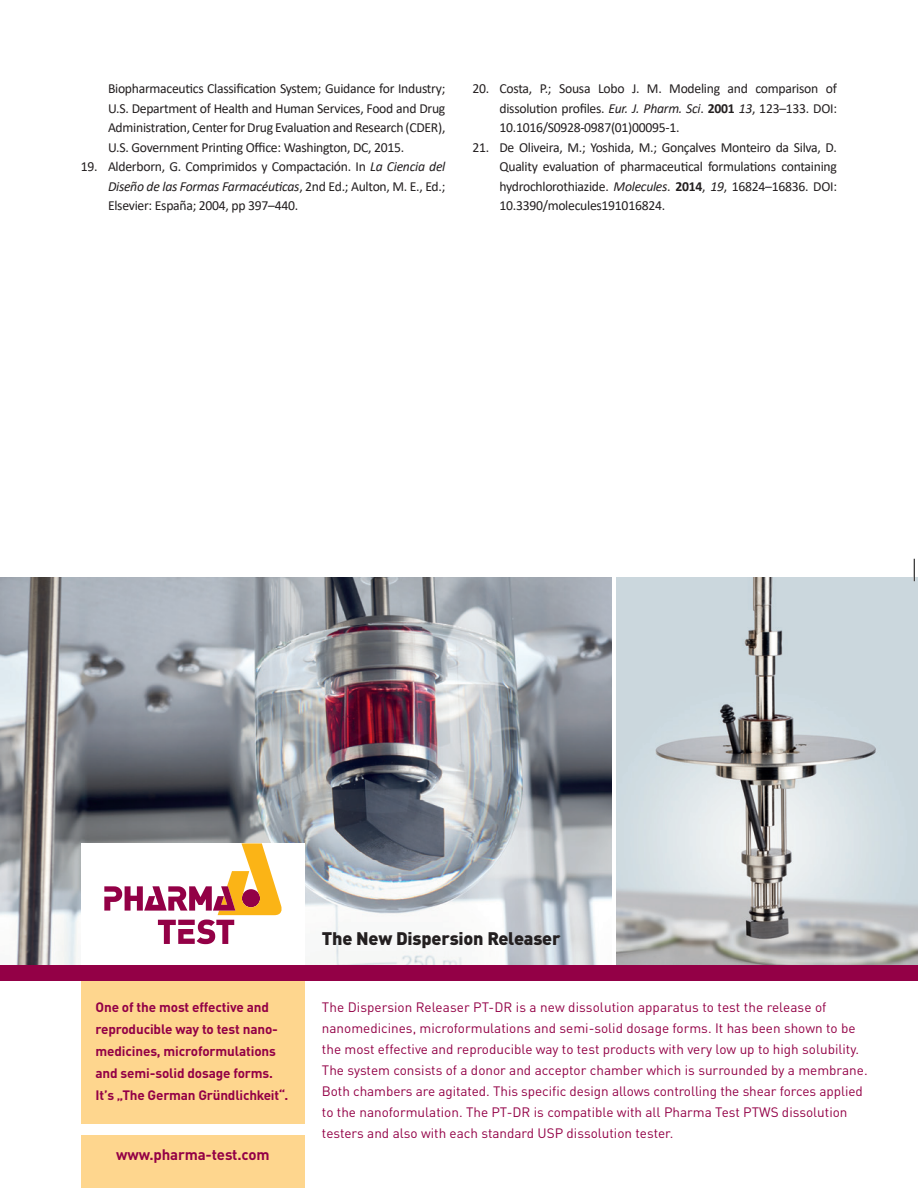
<style>
.page{position:relative;width:918px;height:1188px;background:#fff}
.page>*{position:absolute;margin:0;border:0;box-sizing:border-box;transform-origin:0 0}
.t1{font:900 18px "DIN Pro";letter-spacing:-.01em;color:#231f20}
.t2{font:700 15px "DIN Pro";letter-spacing:-.01em;color:#930046}
.t3{font:13.8px/19.5px "Calibri";letter-spacing:-.02em;color:#231f20;text-align:justify}
.t4{font:13.5px/21px "DIN Pro";color:#930046}
.t5{font:700 13.5px/22.2px "DIN Pro";letter-spacing:-.01em;color:#930046}
.s1{font-style:italic}
.s2{font-weight:700}
</style>
<div class="page">
<img style="left:0;top:577px;width:611px;height:388px">
<svg style="left:81px;top:843px;width:224px;height:122px"></svg>
<div style="left:81px;top:981px;width:224px;height:143px;background:#fed68e"></div>
<div style="left:81px;top:1136px;width:224px;height:52px;background:#fed68e"></div>
<div style="left:0;top:965px;width:918px;height:16px;background:#930046"></div>
<img style="left:617px;top:577px;width:301px;height:388px">
<hr style="left:913px;top:559px;width:2px;height:22px;background:#fff">
<svg style="left:914px;top:558px;width:4px;height:23px"></svg>
<p class="t3" style="left:108px;top:79px;width:339px">Biopharmaceutics Classification System; Guidance for Industry; U.S. Department of Health and Human Services, Food and Drug Administration, Center for Drug Evaluation and Research (CDER), U.S. Government Printing Office: Washington, DC, 2015.</p>
<p class="t3" style="left:108px;top:157px;width:339px;text-indent:-27px">19. Alderborn, G. Comprimidos y Compactación. In <span class="s1">La Ciencia del Diseño de las Formas Farmacéuticas</span>, 2nd Ed.; Aulton, M. E., Ed.; Elsevier: España; 2004, pp 397–440.</p>
<p class="t3" style="left:500px;top:79px;width:339px;text-indent:-27px">20. Costa, P.; Sousa Lobo J. M. Modeling and comparison of dissolution profiles. <span class="s1">Eur. J. Pharm. Sci</span>. <span class="s2">2001</span> <span class="s1">13</span>, 123–133. DOI:<br>10.1016/S0928-0987(01)00095-1.</p>
<p class="t3" style="left:500px;top:137px;width:339px;text-indent:-27px">21. De Oliveira, M.; Yoshida, M.; Gonçalves Monteiro da Silva, D.<br>Quality evaluation of pharmaceutical formulations containing hydrochlorothiazide. <span class="s1">Molecules</span>. <span class="s2">2014</span>, <span class="s1">19</span>, 16824–16836. DOI:<br>10.3390/molecules191016824.</p>
<p class="t5" style="left:96px;top:995px;width:194px">One of the most effective and reproducible way to test nano&shy;medicines, microformulations and semi-solid dosage forms.<br>It’s „The German Gründlichkeit“.</p>
<p class="t2" style="left:116px;top:1143px;width:155px">www.pharma-test.com</p>
<h1 class="t1" style="left:322px;top:924px;width:240px">The New Dispersion Releaser</h1>
<p class="t4" style="left:322px;top:995px;width:547px">The Dispersion Releaser PT-DR is a new dissolution apparatus to test the release of nanomedicines, microformulations and semi-solid dosage forms. It has been shown to be the most effective and reproducible way to test products with very low up to high solubility.<br>The system consists of a donor and acceptor chamber which is surrounded by a membrane.<br>Both chambers are agitated. This specific design allows controlling the shear forces applied to the nanoformulation. The PT-DR is compatible with all Pharma Test PTWS dissolution testers and also with each standard USP dissolution tester.</p>
</div>
